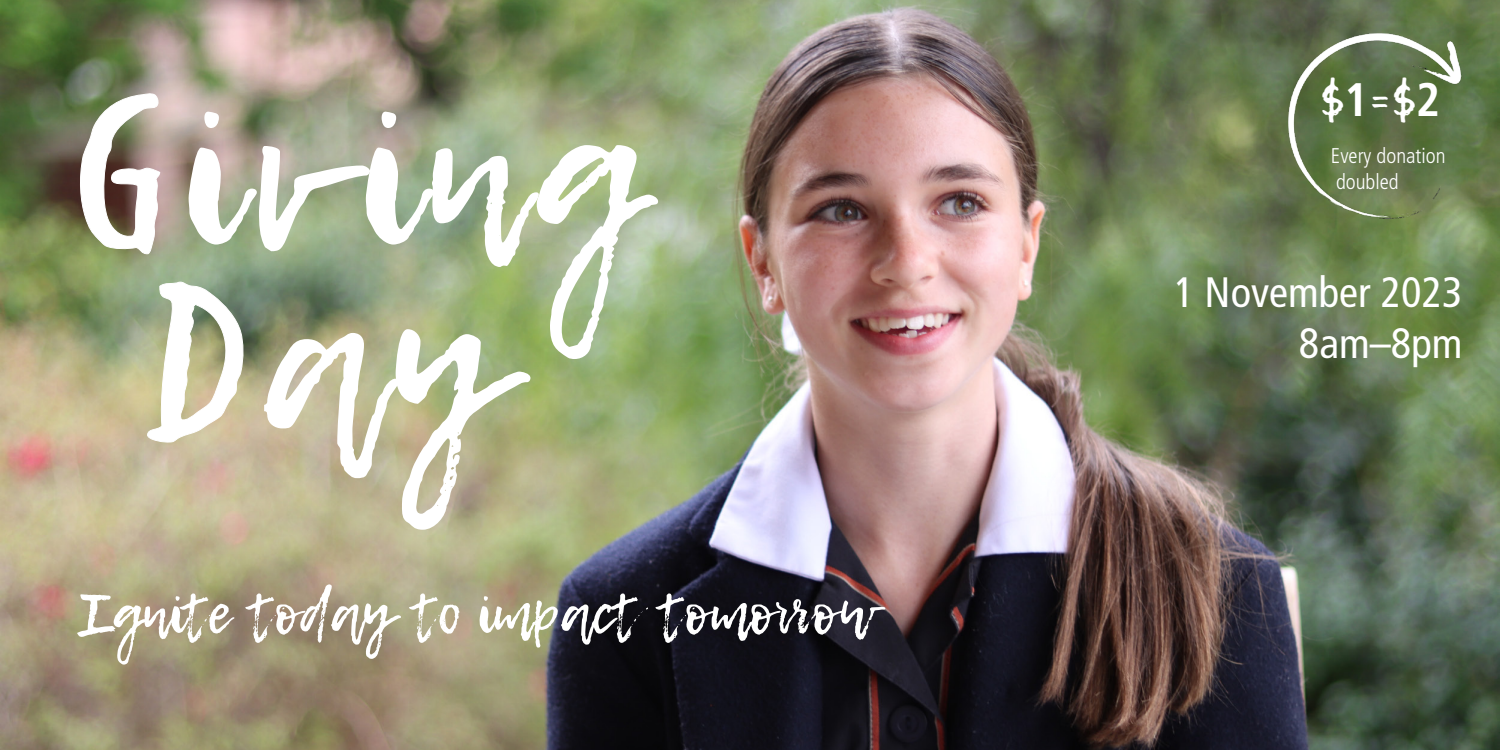
<style>
.page{position:relative;width:1500px;height:750px;background:#fff}
.page>*{position:absolute;margin:0;border:0;box-sizing:border-box;transform-origin:0 0}
.t1{font:208px "Lemon Tuesday";letter-spacing:.05em;color:#fff}
.t2{font:57.5px "Lemon Tuesday";color:#fff}
.t3{font:47px "Lemon Tuesday";color:#fff}
.t4{font:condensed 42.5px/51px "Frutiger LT Pro";color:#fff;text-align:right}
.t5{font:300 condensed 21.25px/25.5px "Frutiger LT Pro";color:#fff}
.s1{font-family:"Frutiger LT Pro";font-weight:700;font-stretch:condensed}
.s2{font-family:"Lullabies Text"}
</style>
<div class="page">
<img style="left:0;top:0;width:1500px;height:750px">
<img style="left:1283px;top:18px;width:197px;height:217px">
<p class="t3" style="left:1320px;top:72px;width:122px">$<span class="s1">1</span>=$<span class="s1">2</span></p>
<p class="t5" style="left:1331px;top:144px;width:116px">Every donation doubled</p>
<p class="t1" style="left:58px;top:53px;width:585px"><span class="s2">G</span>iving</p>
<p class="t1" style="left:131px;top:245px;width:373px"><span class="s2">D</span>ay</p>
<p class="t4" style="left:1174px;top:267px;width:290px">1 November 2023<br>8am–8pm</p>
<p class="t2" style="left:80px;top:580px;width:801px">Ignite today to impact tomorrow</p>
</div>
